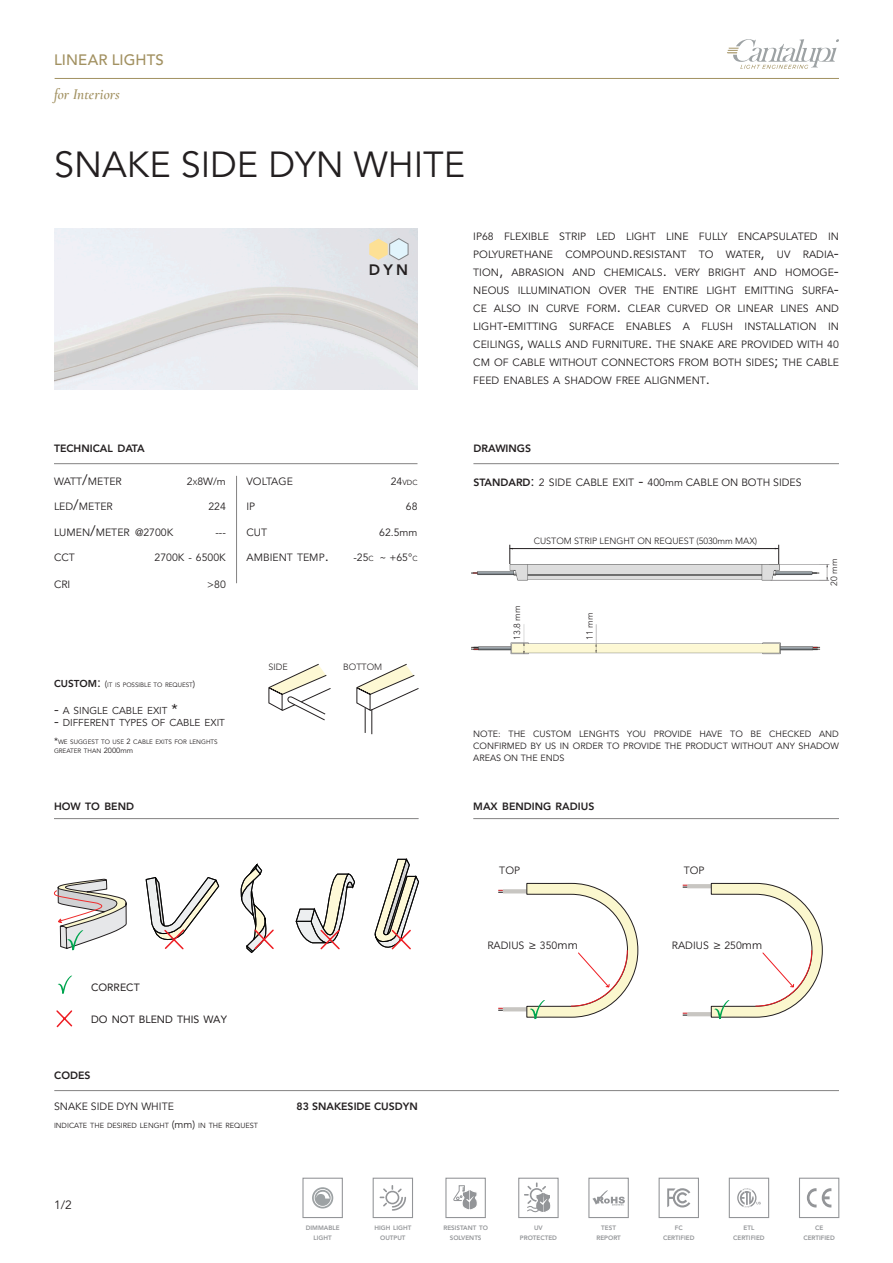
<style>
.page{position:relative;width:893px;height:1263px;background:#fff}
.page>*{position:absolute;margin:0;border:0;box-sizing:border-box;transform-origin:0 0}
.t1{font:36px "Avenir LT Pro";color:#231f20}
.t2{font:italic 600 15px "Cormorant Garamond";letter-spacing:.005em;color:#a29161}
.t3{font:500 15px "Avenir LT Pro";letter-spacing:.005em;color:#a29161}
.t4{font:800 15px "Avenir LT Pro";color:#231f20}
.t5{font:12px "Avenir LT Pro";color:#231f20}
.t6{font:10.5px/18px "Avenir LT Pro";color:#231f20}
.t7{font:800 10.5px "Avenir LT Pro";color:#231f20}
.t8{font:10.5px "Avenir LT Pro";color:#231f20}
.t9{font:10.5px "Avenir LT Pro";color:#231f20}
.t10{font:800 10.5px "Avenir LT Pro";color:#231f20}
.t11{font:10.05px "Avenir LT Pro";color:#231f20}
.t12{font:9px/12px "Avenir LT Pro";color:#231f20;text-align:justify}
.t13{font:300 9px "Avenir LT Pro";color:#231f20}
.t14{font:7.35px "Avenir LT Pro";color:#231f20}
.t15{font:800 6.3px/10.8px "Avenir LT Pro";color:#939598;text-align:center}
.t16{font:6.3px/9px "Avenir LT Pro";color:#231f20}
.s1{font-size:15px}
.s2{font-size:7.35px}
.s3{font-style:inherit}
.s4{font-size:10.5px}
.s5{font-weight:800;font-size:10.05px}
.s6{font-size:14.25px}
.s7{font-size:9px}
.s8{font-size:7.5px}
.s9{font-weight:800}
.s10{font-size:12px}
</style>
<div class="page">
<hr style="left:55px;top:78px;width:784px;height:1px;background:#a29161">
<hr style="left:473px;top:818px;width:366px;height:1px;background:#848383">
<svg style="left:503px;top:889px;width:23px;height:4px"></svg>
<hr style="left:687px;top:884px;width:24px;height:4px;background:#c8c6c2">
<svg style="left:498px;top:890px;width:5px;height:3px"></svg>
<svg style="left:683px;top:885px;width:4px;height:3px"></svg>
<hr style="left:503px;top:1007px;width:24px;height:4px;background:#c8c6c2">
<hr style="left:687px;top:1012px;width:24px;height:4px;background:#c8c6c2">
<svg style="left:498px;top:1008px;width:5px;height:3px"></svg>
<svg style="left:683px;top:1013px;width:4px;height:3px"></svg>
<svg style="left:526px;top:882px;width:112px;height:137px"></svg>
<svg style="left:711px;top:882px;width:112px;height:137px"></svg>
<hr style="left:54px;top:463px;width:363px;height:1px;background:#848383">
<hr style="left:236px;top:476px;width:1px;height:107px;background:#848383">
<hr style="left:473px;top:463px;width:366px;height:1px;background:#848383">
<svg style="left:727px;top:39px;width:112px;height:30px"></svg>
<img style="left:472px;top:544px;width:357px;height:111px">
<hr style="left:510px;top:548px;width:268px;height:1px;background:#231f20">
<svg style="left:509px;top:545px;width:4px;height:19px"></svg>
<svg style="left:775px;top:545px;width:4px;height:19px"></svg>
<div style="left:373px;top:1178px;width:40px;height:40px;border:1px solid #939598"></div>
<svg style="left:380px;top:1185px;width:26px;height:26px"></svg>
<div style="left:445px;top:1178px;width:41px;height:40px;border:1px solid #939598"></div>
<svg style="left:453px;top:1185px;width:24px;height:25px"></svg>
<div style="left:518px;top:1178px;width:41px;height:40px;border:1px solid #939598"></div>
<svg style="left:524px;top:1182px;width:27px;height:31px"></svg>
<div style="left:588px;top:1178px;width:41px;height:40px;border:1px solid #939598"></div>
<svg style="left:592px;top:1190px;width:33px;height:15px"></svg>
<div style="left:659px;top:1178px;width:40px;height:40px;border:1px solid #939598"></div>
<svg style="left:667px;top:1188px;width:23px;height:19px"></svg>
<div style="left:729px;top:1178px;width:40px;height:40px;border:1px solid #939598"></div>
<svg style="left:737px;top:1188px;width:24px;height:19px"></svg>
<div style="left:799px;top:1178px;width:40px;height:40px;border:1px solid #939598"></div>
<svg style="left:807px;top:1188px;width:9px;height:19px"></svg>
<svg style="left:822px;top:1188px;width:9px;height:19px"></svg>
<div style="left:302px;top:1178px;width:41px;height:40px;border:1px solid #939598"></div>
<svg style="left:312px;top:1187px;width:21px;height:21px"></svg>
<svg style="left:314px;top:1189px;width:18px;height:18px"></svg>
<div style="left:315px;top:1190px;width:16px;height:16px;background:#9da2a4;border-radius:50%"></div>
<svg style="left:316px;top:1191px;width:14px;height:7px"></svg>
<img style="left:54px;top:228px;width:363px;height:162px">
<svg style="left:268px;top:663px;width:63px;height:58px"></svg>
<svg style="left:356px;top:663px;width:63px;height:71px"></svg>
<hr style="left:54px;top:818px;width:365px;height:1px;background:#848383">
<svg style="left:53px;top:859px;width:366px;height:169px"></svg>
<hr style="left:54px;top:1090px;width:785px;height:1px;background:#848383">
<svg style="left:369px;top:238px;width:39px;height:22px"></svg>
<h2 class="t3" style="left:54px;top:51px;width:111px">LINEAR LIGHTS</h2>
<h2 class="t2" style="left:54px;top:85px;width:67px">for Interiors</h2>
<h1 class="t1" style="left:54px;top:144px;width:413px">SNAKE SIDE DYN WHITE</h1>
<h2 class="t4" style="left:369px;top:261px;width:41px">DYN</h2>
<p class="t6" style="left:473px;top:227px;width:367px">IP68 FLEXIBLE STRIP LED LIGHT LIN E FULLY ENCAPSULATED IN POLYURETHAN E COMPOUN D<span class="s1">.</span>RESISTANT TO WATER<span class="s1">,</span> UV RADIA<span class="s1">-</span>TION <span class="s1">,</span> ABRASION AN D CH EMICALS<span class="s1">.</span> VERY BRIGHT AN D HOMOGE<span class="s1">-</span>N EOUS ILLUMINATION OVER TH E ENTIRE LIGHT EMITTING SURFA<span class="s1">-</span>CE ALSO IN CURVE FORM<span class="s1">.</span> CLEAR CURVED OR LIN EAR LIN ES AN D LIGHT<span class="s1">-</span>EMITTING SURFACE ENABLES A FLUSH</p>
<p class="t6" style="left:745px;top:317px;width:71px">IN STALLATION</p>
<p class="t6" style="left:473px;top:317px;width:367px;text-indent:355px">IN CEILINGS<span class="s1">,</span> WALLS AN D FURN ITURE<span class="s1">.</span> TH E SNAKE ARE PROVIDED WITH 40<br>CM OF CABLE WITHOUT CONN ECTORS FROM BOTH SIDES<span class="s1">;</span> TH E CABLE FEED ENABLES A SHADOW FREE ALIGN MENT<span class="s1">.</span></p>
<p class="t7" style="left:54px;top:442px;width:92px">TECHNICAL DATA</p>
<p class="t6" style="left:54px;top:472px;width:69px">WATT<span class="s1">/</span>METER</p>
<p class="t6" style="left:187px;top:472px;width:41px">2<span class="s2">X</span>8W<span class="s3">/m</span></p>
<p class="t6" style="left:54px;top:498px;width:60px">LED<span class="s1">/</span>METER</p>
<p class="t6" style="left:208px;top:498px;width:19px">224</p>
<p class="t6" style="left:54px;top:523px;width:121px">LUMEN<span class="s1">/</span>METER @2700K</p>
<p class="t6" style="left:215px;top:523px;width:12px">---</p>
<p class="t6" style="left:54px;top:549px;width:22px">CCT</p>
<p class="t6" style="left:154px;top:549px;width:72px">2700K - 6500K</p>
<p class="t6" style="left:54px;top:576px;width:18px">CRI</p>
<p class="t6" style="left:207px;top:576px;width:20px">&gt;80</p>
<p class="t6" style="left:247px;top:472px;width:48px">VOLTAGE</p>
<p class="t14" style="left:391px;top:478px;width:28px"><span class="s4">24</span>VDC</p>
<p class="t6" style="left:247px;top:498px;width:10px">IP</p>
<p class="t6" style="left:406px;top:498px;width:13px">68</p>
<p class="t6" style="left:247px;top:523px;width:22px">CUT</p>
<p class="t6" style="left:379px;top:523px;width:40px">62.5<span class="s3">mm</span></p>
<p class="t6" style="left:247px;top:549px;width:84px">AMBIENT TEMP<span class="s1">.</span></p>
<p class="t6" style="left:353px;top:549px;width:66px">-25<span class="s2">C</span> ~ +65°<span class="s2">C</span></p>
<p class="t16" style="left:54px;top:680px;width:143px"><span class="s5">CUSTOM</span><span class="s6">:</span> <span class="s7">(</span>IT IS POSSIBLE TO REQUEST<span class="s7">)</span></p>
<p class="t11" style="left:54px;top:705px;width:125px"><span class="s6">-</span> A SINGLE CABLE EXIT <span class="s6">*</span></p>
<p class="t11" style="left:54px;top:717px;width:173px"><span class="s6">-</span> DIFFERENT TYPES OF CABLE EXIT</p>
<p class="t16" style="left:54px;top:737px;width:165px"><span class="s7">*</span>WE SUGGEST TO USE <span class="s8">2</span> CABLE EXITS FOR LENGHTS<br>GREATER THAN <span class="s8">2000</span><span class="s8">mm</span></p>
<p class="t7" style="left:54px;top:800px;width:82px">HOW TO BEND</p>
<p class="t13" style="left:268px;top:662px;width:21px">SIDE</p>
<p class="t13" style="left:343px;top:662px;width:41px">BOTTOM</p>
<p class="t7" style="left:473px;top:442px;width:59px">DRAWINGS</p>
<p class="t6" style="left:473px;top:473px;width:220px"><span class="s9">STANDARD</span><span class="s1">:</span> 2 SIDE CABLE EXIT <span class="s1">-</span> 400<span class="s3">mm</span> CABLE</p>
<p class="t6" style="left:721px;top:473px;width:28px">ON BOT</p>
<p class="t6" style="left:763px;top:473px;width:17px">H SIDES</p>
<p class="t13" style="left:534px;top:535px;width:225px">CUSTOM STRIP LENGHT ON REQUEST (5030mm MAX)</p>
<p class="t13" style="left:512px;top:640px;width:36px;rotate:-90deg">13.8 mm</p>
<p class="t13" style="left:584px;top:640px;width:29px;rotate:-90deg">11 mm</p>
<p class="t13" style="left:829px;top:586px;width:29px;rotate:-90deg">20 mm</p>
<p class="t12" style="left:473px;top:728px;width:367px">NOTE: THE CUSTOM LENGHTS YOU PROVIDE HAVE TO BE CHECKED AND CONFIRMED BY US IN ORDER TO PROVIDE THE PRODUCT WITHOUT ANY SHADOW AREAS ON THE ENDS</p>
<p class="t7" style="left:473px;top:800px;width:123px">MAX BENDING RADIUS</p>
<p class="t6" style="left:499px;top:861px;width:22px">TOP</p>
<p class="t6" style="left:684px;top:861px;width:22px">TOP</p>
<p class="t8" style="left:91px;top:981px;width:50px">CORRECT</p>
<p class="t8" style="left:91px;top:1013px;width:137px">DO NOT BLEND THIS WAY</p>
<p class="t7" style="left:54px;top:1069px;width:38px">CODES</p>
<p class="t9" style="left:54px;top:1100px;width:121px">SNAKE SIDE DYN WHITE</p>
<p class="t10" style="left:297px;top:1100px;width:123px"><span class="s3">83</span> SNAKESIDE CUSDYN</p>
<p class="t14" style="left:54px;top:1121px;width:206px">IN DICATE TH E DESIRED LENGHT <span class="s4">(</span><span class="s4">mm</span><span class="s4">)</span> IN TH E REQUEST</p>
<p class="t6" style="left:487px;top:936px;width:92px">RADIUS <span class="s10">≥</span> 350<span class="s10">mm</span></p>
<p class="t6" style="left:672px;top:936px;width:92px">RADIUS <span class="s10">≥</span> 250<span class="s10">mm</span></p>
<p class="t5" style="left:54px;top:1198px;width:19px">1/2</p>
<p class="t15" style="left:306px;top:1222px;width:35px">DIMMABLE<br>LIGHT</p>
<p class="t15" style="left:374px;top:1222px;width:38px">HIGH LIGHT<br>OUTPUT</p>
<p class="t15" style="left:443px;top:1222px;width:46px">RESISTANT TO<br>SOLVENTS</p>
<p class="t15" style="left:520px;top:1222px;width:39px">UV<br>PROTECTED</p>
<p class="t15" style="left:596px;top:1222px;width:26px">TEST<br>REPORT</p>
<p class="t15" style="left:663px;top:1222px;width:33px">FC<br>CERTIFIED</p>
<p class="t15" style="left:733px;top:1222px;width:33px">ETL<br>CERTIFIED</p>
<p class="t15" style="left:803px;top:1222px;width:33px">CE<br>CERTIFIED</p>
</div>
